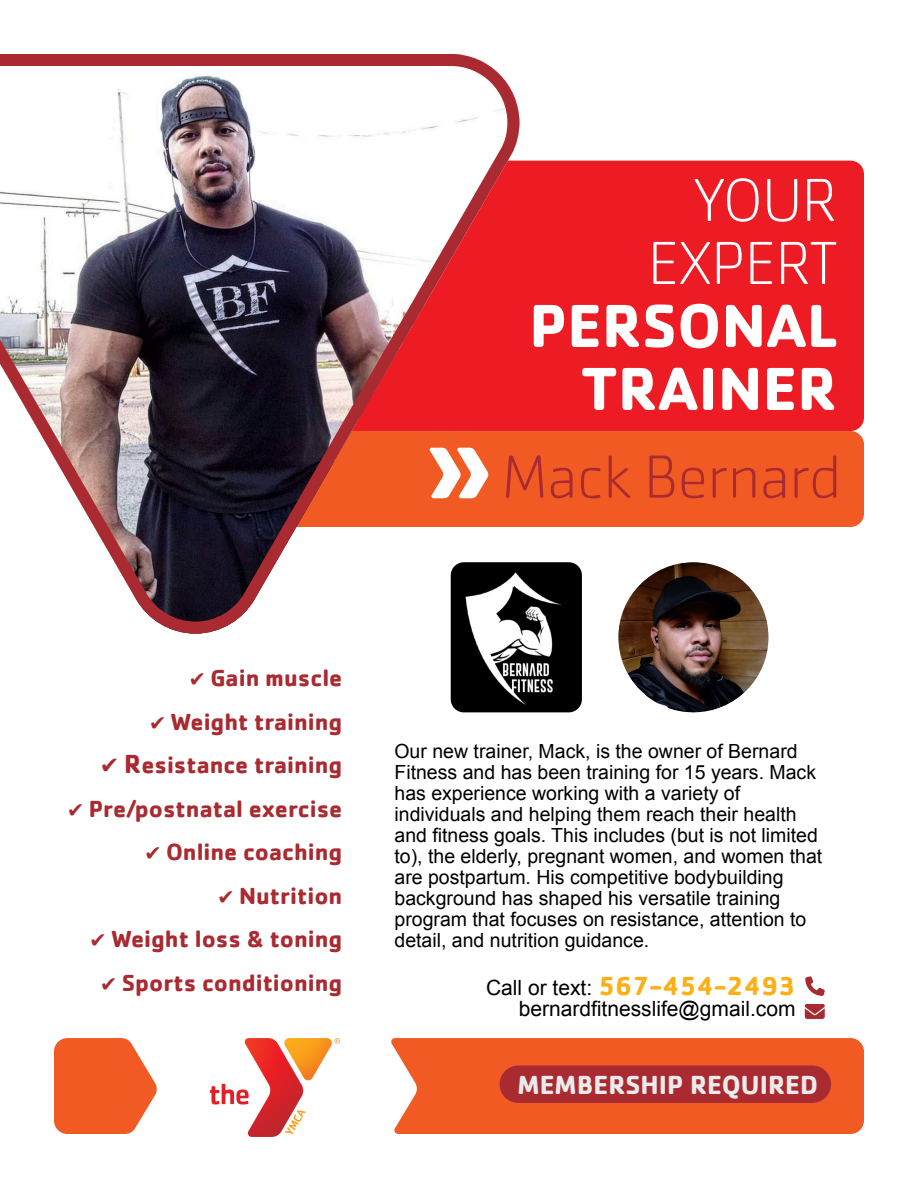
<style>
.page{position:relative;width:918px;height:1188px;background:#fff}
.page>*{position:absolute;margin:0;border:0;box-sizing:border-box;transform-origin:0 0}
.t1{font:700 63px/63px "Cachet";color:#fff;text-align:right}
.t2{font:200 63px "Cachet Pro";color:#a92b31}
.t3{font:200 63px/63px "Cachet Pro";color:#fff;text-align:right}
.t4{font:700 27px "Cachet";color:#fcaf17}
.t5{font:700 27px "Cachet";color:#ebebeb}
.t6{font:700 24px "Cachet";color:#a92b31}
.t7{font:21px "Arial";color:#000}
.t8{font:19.5px/21px "Arial";color:#000}
.s1{font-family:"Menlo"}
.s2{font-family:"Menlo";font-size:27px}
.s3{font-size:27px}
.s4{font-family:"Arial";font-weight:400;font-size:21px;color:#000}
</style>
<div class="page">
<div style="left:519px;top:161px;width:345px;height:270px;background:#ed1c24"></div>
<div style="left:519px;top:431px;width:345px;height:96px;background:#f15a22"></div>
<svg style="left:54px;top:1038px;width:103px;height:96px;background:#f2703f"></svg>
<svg style="left:391px;top:1038px;width:473px;height:96px;background:#ef5f2b"></svg>
<svg style="left:0;top:54px;width:519px;height:580px"></svg>
<svg style="left:430px;top:448px;width:58px;height:50px"></svg>
<img style="left:211px;top:1038px;width:128px;height:98px">
<img style="left:451px;top:562px;width:131px;height:150px;border-radius:13px">
<svg style="left:805px;top:976px;width:20px;height:20px"></svg>
<svg style="left:805px;top:1004px;width:20px;height:15px"></svg>
<div style="left:518px;top:1065px;width:294px;height:38px;background:#a92b31"></div>
<img style="left:618px;top:562px;width:151px;height:150px;border-radius:50%">
<h1 class="t3" style="left:648px;top:175px;width:191px">YOUR<br>EXPERT</h1>
<h1 class="t1" style="left:529px;top:301px;width:309px">PERSONAL<br>TRAINER</h1>
<h1 class="t2" style="left:502px;top:451px;width:341px">Mack Bernard</h1>
<p class="t6" style="left:190px;top:670px;width:154px"><span class="s1">✔</span> Gain muscle</p>
<p class="t6" style="left:150px;top:713px;width:194px"><span class="s1">✔</span> Weight training</p>
<p class="t6" style="left:101px;top:757px;width:242px"><span class="s2">✔</span> <span class="s3">R</span>esistance training</p>
<p class="t6" style="left:68px;top:800px;width:275px"><span class="s1">✔</span> Pre/postnatal exercise</p>
<p class="t6" style="left:146px;top:844px;width:198px"><span class="s1">✔</span> Online coaching</p>
<p class="t6" style="left:219px;top:887px;width:125px"><span class="s1">✔</span> Nutrition</p>
<p class="t6" style="left:91px;top:931px;width:253px"><span class="s1">✔</span> Weight loss &amp; toning</p>
<p class="t6" style="left:101px;top:974px;width:242px"><span class="s1">✔</span> Sports conditioning</p>
<h2 class="t4" style="left:486px;top:976px;width:311px"><span class="s4">Call or text:</span> 567-454-2493</h2>
<p class="t7" style="left:519px;top:1001px;width:278px">bernardfitnesslife@gmail.com</p>
<p class="t8" style="left:394px;top:742px;width:429px">Our new trainer, Mack, is the owner of Bernard Fitness and has been training for 15 years. Mack has experience working with a variety of individuals and helping them reach their health and fitness goals. This includes (but is not limited to), the elderly, pregnant women, and women that are postpartum. His competitive bodybuilding background has shaped his versatile training program that focuses on resistance, attention to detail, and nutrition guidance.</p>
<h2 class="t5" style="left:518px;top:1075px;width:302px">MEMBERSHIP REQUIRED</h2>
</div>
